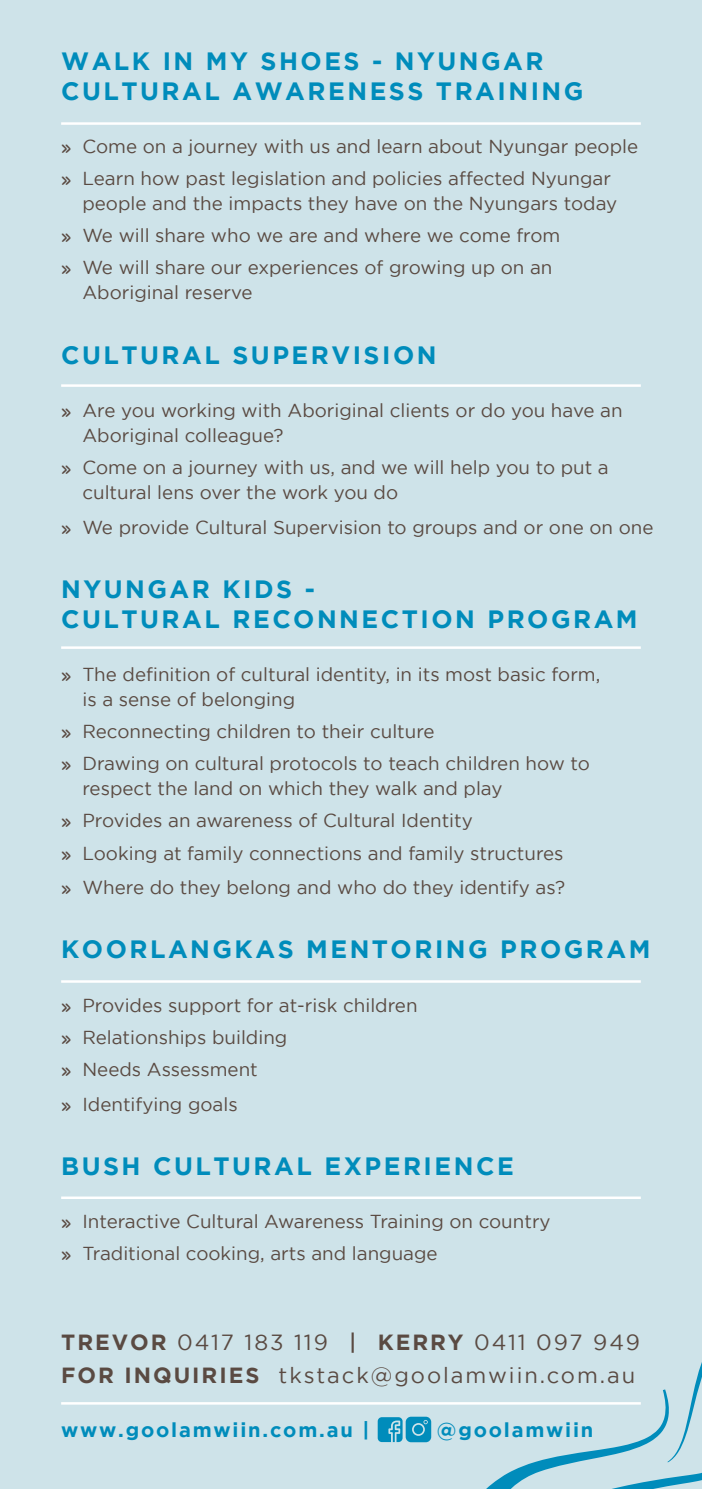
<style>
.page{position:relative;width:702px;height:1489px;background:#fff}
.page>*{position:absolute;margin:0;border:0;box-sizing:border-box;transform-origin:0 0}
.t1{font:700 25px/30px "Gotham";letter-spacing:.1em;color:#008cbb}
.t2{font:22px/32.8px "Gotham";letter-spacing:.09em;color:#5a4a42}
.t3{font:700 20px "Gotham";letter-spacing:.09em;color:#008cbb}
.t4{font:18.75px/32px "Gotham";color:#5a4a42}
.s1{font-family:"Verveine"}
.s2{font-weight:700}
.s3{font-weight:500;font-style:italic}
</style>
<div class="page">
<div style="left:0;top:0;width:702px;height:1488px;background:#cee3e9"></div>
<hr style="left:61px;top:384px;width:579px;height:3px;background:#fff">
<hr style="left:61px;top:646px;width:579px;height:3px;background:#fff">
<hr style="left:61px;top:980px;width:579px;height:2px;background:#fff">
<hr style="left:61px;top:1196px;width:579px;height:2px;background:#fff">
<hr style="left:61px;top:1401px;width:579px;height:3px;background:#fff">
<hr style="left:61px;top:122px;width:579px;height:3px;background:#fff">
<svg style="left:399px;top:1401px;width:66px;height:42px"></svg>
<svg style="left:465px;top:1362px;width:237px;height:126px"></svg>
<svg style="left:377px;top:1416px;width:54px;height:25px"></svg>
<h1 class="t1" style="left:61px;top:45px;width:524px">WALK IN MY SHOES - NYUNGAR<br>CULTURAL AWARENESS TRAINING</h1>
<p class="t4" style="left:61px;top:130px;width:578px"><span class="s1">»</span> Come on a journey with us and learn about Nyungar people <span class="s1">»</span> Learn how past legislation and policies affected Nyungar</p>
<p class="t4" style="left:61px;top:187px;width:557px;text-indent:21px">people and the impacts they have on the Nyungars today <span class="s1">»</span> We will share who we are and where we come from<br><span class="s1">»</span> We will share our experiences of growing up on an</p>
<p class="t4" style="left:82px;top:276px;width:172px">Aboriginal reserve</p>
<h1 class="t1" style="left:61px;top:339px;width:377px">CULTURAL SUPERVISION</h1>
<p class="t4" style="left:82px;top:397px;width:541px;line-height:25px;text-indent:-21px"><span class="s1">»</span> Are you working with Aboriginal clients or do you have an<br>Aboriginal colleague?</p>
<p class="t4" style="left:82px;top:454px;width:528px;line-height:25px;text-indent:-21px"><span class="s1">»</span> Come on a journey with us, and we will help you to put a cultural lens over the work you do</p>
<p class="t4" style="left:61px;top:510px;width:593px"><span class="s1">»</span> We provide Cultural Supervision to groups and or one on one</p>
<h1 class="t1" style="left:61px;top:573px;width:578px">NYUNGAR KIDS -<br>CULTURAL RECONNECTION PROGRAM</h1>
<p class="t4" style="left:82px;top:661px;width:519px;line-height:25px;text-indent:-21px"><span class="s1">»</span> The definition of cultural identity, in its most basic form, is a sense of belonging</p>
<p class="t4" style="left:61px;top:715px;width:530px"><span class="s1">»</span> Reconnecting children to their culture<br><span class="s1">»</span> Drawing on cultural protocols to teach children how to</p>
<p class="t4" style="left:61px;top:772px;width:504px;text-indent:21px">respect the land on which they walk and play<br><span class="s1">»</span> Provides an awareness of Cultural Identity<br><span class="s1">»</span> Looking at family connections and family structures</p>
<p class="t4" style="left:61px;top:871px;width:505px"><span class="s1">»</span> Where do they belong and who do they identify as?</p>
<h1 class="t1" style="left:61px;top:933px;width:591px">KOORLANGKAS MENTORING PROGRAM</h1>
<p class="t4" style="left:61px;top:988px;width:358px"><span class="s1">»</span> Provides support for at-risk children <span class="s1">»</span> Relationships building<br><span class="s1">»</span> Needs Assessment</p>
<p class="t4" style="left:61px;top:1087px;width:178px"><span class="s1">»</span> Identifying goals</p>
<h1 class="t1" style="left:61px;top:1150px;width:454px">BUSH CULTURAL EXPERIENCE</h1>
<p class="t4" style="left:61px;top:1204px;width:491px"><span class="s1">»</span> Interactive Cultural Awareness Training on country <span class="s1">»</span> Traditional cooking, arts and language</p>
<p class="t2" style="left:61px;top:1325px;width:580px"><span class="s2">TREVOR</span> 0417 183 119 <span class="s3">|</span> <span class="s2">KERRY</span> 0411 097 949<br><span class="s2">FOR INQUIRIES</span> tkstack@goolamwiin.com.au</p>
<p class="t3" style="left:61px;top:1417px;width:310px">www.goolamwiin.com.au |</p>
<p class="t3" style="left:437px;top:1417px;width:158px">@goolamwiin</p>
</div>
